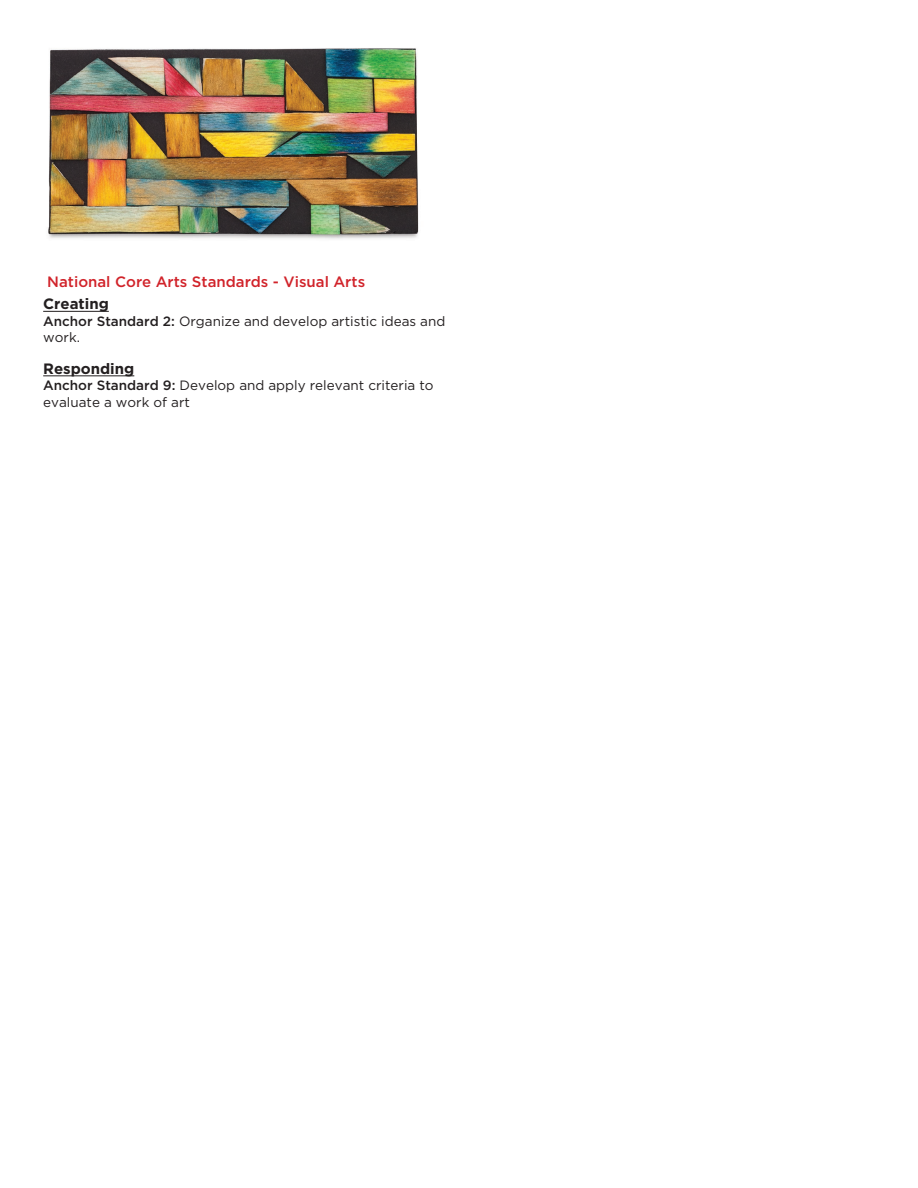
<style>
.page{position:relative;width:918px;height:1188px;background:#fff}
.page>*{position:absolute;margin:0;border:0;box-sizing:border-box;transform-origin:0 0}
.t1{font:500 15px "Gotham";color:#d1232a}
.t2{font:700 15px "Gotham";color:#231f20}
.t3{font:13.5px/16.5px "Gotham";color:#231f20}
.s1{font-weight:500}
</style>
<div class="page">
<hr style="left:43px;top:311px;width:66px;height:1px;background:#231f20">
<hr style="left:43px;top:376px;width:91px;height:1px;background:#231f20">
<img style="left:48px;top:48px;width:371px;height:191px">
<p class="t1" style="left:47px;top:273px;width:319px">National Core Arts Standards - Visual Arts</p>
<p class="t2" style="left:43px;top:295px;width:67px">Creating</p>
<p class="t3" style="left:43px;top:313px;width:404px"><span class="s1">Anchor Standard 2:</span> Organize and develop artistic ideas and work.</p>
<p class="t2" style="left:43px;top:360px;width:93px">Responding</p>
<p class="t3" style="left:43px;top:377px;width:392px"><span class="s1">Anchor Standard 9:</span> Develop and apply relevant criteria to evaluate a work of art</p>
</div>
